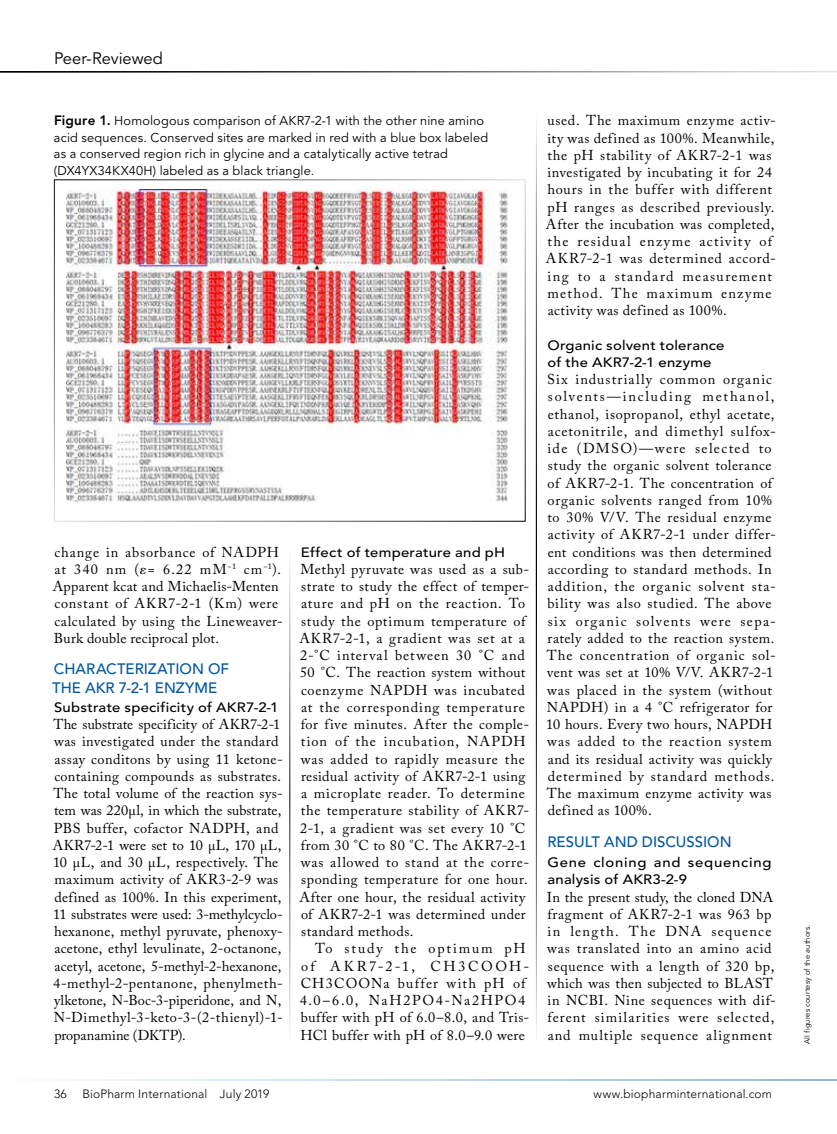
<style>
.page{position:relative;width:837px;height:1134px;background:#fff}
.page>*{position:absolute;margin:0;border:0;box-sizing:border-box;transform-origin:0 0}
.t1{font:16.5px "Avenir LT Std";letter-spacing:-.005em;color:#000}
.t2{font:500 15px/18.8px "Avenir LT Std";color:#0057a0}
.t3{font:14.25px/17.2px "Adobe Caslon Pro";letter-spacing:.045em;color:#000}
.t4{font:14.25px/17.2px "Adobe Caslon Pro";letter-spacing:.02em;color:#000}
.t5{font:14.25px/17.2px "Adobe Caslon Pro";letter-spacing:.08em;color:#000}
.t6{font:500 13.5px/17.2px "Avenir LT Std";letter-spacing:.02em;color:#000;scale:1.1 1}
.t7{font:500 13.5px/17.2px "Avenir LT Std";letter-spacing:.05em;color:#000;scale:1.1 1}
.t8{font:12.75px/16.5px "Avenir LT Std";letter-spacing:.01em;color:#000}
.t9{font:300 12px "Avenir LT Std";letter-spacing:.015em;color:#000}
.t10{font:7.5px "Avenir LT Std";letter-spacing:.025em;color:#000}
.s1{font-weight:800;font-size:13.5px}
</style>
<div class="page">
<hr style="left:0;top:1080px;width:837px;height:1px;background:#1d71b8">
<hr style="left:290px;top:548px;width:1px;height:500px;background:#000">
<hr style="left:0;top:71px;width:837px;height:1px;background:#000">
<hr style="left:536px;top:115px;width:1px;height:933px;background:#000">
<img style="left:66px;top:190px;width:442px;height:313px">
<p class="t1" style="left:54px;top:49px;width:110px">Peer-Reviewed</p>
<p class="t8" style="left:54px;top:113px;width:436px"><span class="s1">Figure 1.</span> Homologous comparison of AKR7-2-1 with the other nine amino acid sequences. Conserved sites are marked in red with a blue box labeled as a conserved region rich in glycine and a catalytically active tetrad (DX4YX34KX40H) labeled as a black triangle.</p>
<p class="t3" style="left:53px;top:543px;width:232px">change in absorbance of NADPH at 340 nm ( = 6.22 mM<sup>−1</sup> cm<sup>−1</sup>).<br>Apparent kcat and Michaelis-Menten constant of AKR7-2-1 (Km) were calculated by using the Lineweaver-<br>Burk double reciprocal plot.</p>
<p class="t2" style="left:52px;top:660px;width:178px">CHARACTERIZATION OF<br>THE AKR 7-2-1 ENZYME</p>
<p class="t6" style="left:54px;top:699px;width:205px">Substrate specificity of AKR7-2-1</p>
<p class="t4" style="left:53px;top:715px;width:232px">The substrate specificity of AKR7-2-1 was investigated under the standard assay conditons by using 11 ketone&shy;containing compounds as substrates.<br>The total volume of the reaction sys&shy;tem was 220μl, in which the substrate, PBS buffer, cofactor NADPH, and AKR7-2-1 were set to 10 µL, 170 µL, 10 µL, and 30 µL, respectively. The maximum activity of AKR3-2-9 was defined as 100%. In this experiment, 11 substrates were used: 3-methylcyclo&shy;hexanone, methyl pyruvate, phenoxy&shy;acetone, ethyl levulinate, 2-octanone, acetyl, acetone, 5-methyl-2-hexanone, 4-methyl-2-pentanone, phenylmeth&shy;ylketone, N-Boc-3-piperidone, and N, N-Dimethyl-3-keto-3-(2-thienyl)-1- propanamine (DKTP).</p>
<p class="t6" style="left:301px;top:544px;width:187px">Effect of temperature and pH</p>
<p class="t3" style="left:299px;top:560px;width:232px">Methyl pyruvate was used as a sub&shy;strate to study the effect of temper&shy;ature and pH on the reaction. To study the optimum temperature of<br>AKR7-2-1, a gradient was set at a<br>2-°C interval between 30 °C and<br>50 °C. The reaction system without coenzyme NAPDH was incubated at the corresponding temperature for five minutes. After the comple&shy;tion of the incubation, NAPDH was added to rapidly measure the residual activity of AKR7-2-1 using a microplate reader. To determine the temperature stability of AKR7-<br>2-1, a gradient was set every 10 °C from 30 °C to 80 °C. The AKR7-2-1 was allowed to stand at the corre&shy;sponding temperature for one hour.<br>After one hour, the residual activity of AKR7-2-1 was determined under standard methods.</p>
<p class="t5" style="left:300px;top:940px;width:231px;text-indent:15px">To study the optimum pH of AKR7-2-1, CH3COOH-<br>CH3COONa buffer with pH of<br>4.0–6.0, NaH2PO4-Na2HPO4 buffer with pH of 6.0–8.0, and Tris-<br>HCl buffer with pH of 8.0–9.0 were</p>
<p class="t3" style="left:546px;top:112px;width:232px">used. The maximum enzyme activ&shy;ity was defined as 100%. Meanwhile, the pH stability of AKR7-2-1 was investigated by incubating it for 24 hours in the buffer with different pH ranges as described previously.<br>After the incubation was completed, the residual enzyme activity of<br>AKR7-2-1 was determined accord&shy;ing to a standard measurement method. The maximum enzyme activity was defined as 100%.</p>
<p class="t6" style="left:547px;top:337px;width:163px">Organic solvent tolerance of the AKR7-2-1 enzyme</p>
<p class="t3" style="left:546px;top:370px;width:231px">Six industrially common organic solvents—including methanol, ethanol, isopropanol, ethyl acetate, acetonitrile, and dimethyl sulfox&shy;ide (DMSO)—were selected to study the organic solvent tolerance of AKR7-2-1. The concentration of organic solvents ranged from 10% to 30% V/V. The residual enzyme activity of AKR7-2-1 under differ&shy;ent conditions was then determined according to standard methods. In addition, the organic solvent sta&shy;bility was also studied. The above six organic solvents were sepa&shy;rately added to the reaction system.<br>The concentration of organic sol&shy;vent was set at 10% V/V. AKR7-2-1 was placed in the system (without NAPDH) in a 4 °C refrigerator for 10 hours. Every two hours, NAPDH was added to the reaction system and its residual activity was quickly determined by standard methods.<br>The maximum enzyme activity was defined as 100%.</p>
<p class="t2" style="left:547px;top:833px;width:186px">RESULT AND DISCUSSION</p>
<p class="t7" style="left:547px;top:854px;width:205px">Gene cloning and sequencing analysis of AKR3-2-9</p>
<p class="t3" style="left:547px;top:888px;width:230px">In the present study, the cloned DNA fragment of AKR7-2-1 was 963 bp in length. The DNA sequence was translated into an amino acid sequence with a length of 320 bp, which was then subjected to BLAST in NCBI. Nine sequences with dif&shy;ferent similarities were selected, and multiple sequence alignment</p>
<p class="t9" style="left:54px;top:1087px;width:14px">36</p>
<p class="t9" style="left:82px;top:1087px;width:188px">BioPharm International July 2019</p>
<p class="t9" style="left:594px;top:1087px;width:180px">www.biopharminternational.com</p>
<p class="t10" style="left:803px;top:1044px;width:121px;rotate:-90deg">All figures courtesy of the authors.</p>
</div>
